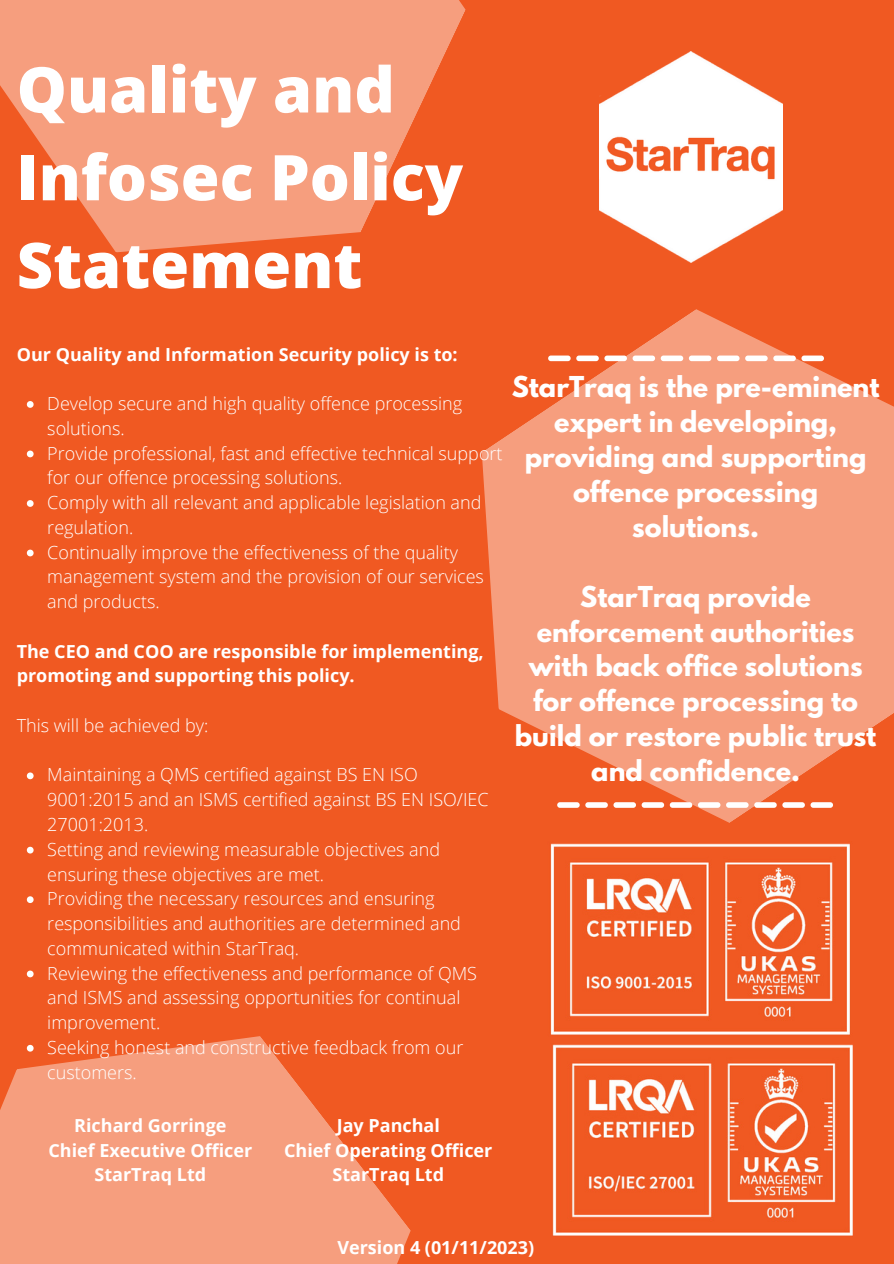
<style>
.page{position:relative;width:894px;height:1264px;background:#fff}
.page>*{position:absolute;margin:0;border:0;box-sizing:border-box;transform-origin:0 0}
.t1{font:800 63px/87.8px "Open Sans";color:#fff}
.t2{font:700 25.5px/34.8px "League Spartan";color:#fff;text-align:center}
.t3{font:300 18px/24.8px "Open Sans";color:#fff}
.t4{font:700 18px/24.8px "Open Sans";color:#fff}
</style>
<div class="page">
<div style="left:0;top:0;width:893px;height:1263px;background:#f05922"></div>
<img style="left:599px;top:51px;width:183px;height:212px">
<svg style="left:27px;top:401px;width:7px;height:7px"></svg>
<svg style="left:27px;top:450px;width:7px;height:7px"></svg>
<svg style="left:27px;top:500px;width:7px;height:7px"></svg>
<svg style="left:27px;top:549px;width:7px;height:7px"></svg>
<svg style="left:27px;top:772px;width:7px;height:7px"></svg>
<svg style="left:27px;top:846px;width:7px;height:7px"></svg>
<svg style="left:27px;top:896px;width:7px;height:7px"></svg>
<svg style="left:27px;top:970px;width:7px;height:7px"></svg>
<svg style="left:0;top:0;width:465px;height:252px;fill:#f69e7e"></svg>
<svg style="left:481px;top:309px;width:412px;height:514px;fill:#f69e7e"></svg>
<svg style="left:0;top:1036px;width:410px;height:227px;fill:#f69e7e"></svg>
<svg style="left:548px;top:355px;width:275px;height:6px"></svg>
<svg style="left:557px;top:802px;width:275px;height:5px"></svg>
<img style="left:552px;top:1044px;width:300px;height:192px">
<img style="left:550px;top:843px;width:300px;height:192px">
<p class="t1" style="left:17px;top:44px;width:448px">Quality and<br>Infosec Policy<br>Statement</p>
<p class="t4" style="left:17px;top:341px;width:442px">Our Quality and Information Security policy is to:</p>
<p class="t3" style="left:47px;top:390px;width:416px">Develop secure and high quality offence processing solutions.</p>
<p class="t3" style="left:47px;top:440px;width:456px">Provide professional, fast and effective technical support for our offence processing solutions.</p>
<p class="t3" style="left:47px;top:489px;width:435px">Comply with all relevant and applicable legislation and regulation.</p>
<p class="t3" style="left:47px;top:539px;width:438px">Continually improve the effectiveness of the quality management system and the provision of our services and products.</p>
<p class="t4" style="left:17px;top:638px;width:468px">The CEO and COO are responsible for implementing, promoting and supporting this policy.</p>
<p class="t3" style="left:17px;top:712px;width:193px">This will be achieved by:</p>
<p class="t3" style="left:47px;top:762px;width:442px">Maintaining a QMS certified against BS EN ISO<br>9001:2015 and an ISMS certified against BS EN ISO/IEC<br>27001:2013.</p>
<p class="t3" style="left:47px;top:836px;width:394px">Setting and reviewing measurable objectives and ensuring these objectives are met.</p>
<p class="t3" style="left:47px;top:885px;width:415px">Providing the necessary resources and ensuring responsibilities and authorities are determined and communicated within StarTraq.</p>
<p class="t3" style="left:47px;top:960px;width:431px">Reviewing the effectiveness and performance of QMS and ISMS and assessing opportunities for continual improvement.</p>
<p class="t3" style="left:47px;top:1034px;width:417px">Seeking honest and constructive feedback from our customers.</p>
<p class="t2" style="left:511px;top:373px;width:369px">StarTraq is the pre-eminent expert in developing, providing and supporting offence processing solutions.</p>
<p class="t2" style="left:514px;top:582px;width:363px">StarTraq provide enforcement authorities with back office solutions for offence processing to build or restore public trust and confidence.</p>
<p class="t4" style="left:74px;top:1112px;width:154px">Richard Gorringe</p>
<p class="t4" style="left:48px;top:1137px;width:205px">Chief Executive Officer</p>
<p class="t4" style="left:94px;top:1161px;width:113px">StarTraq Ltd</p>
<p class="t4" style="left:336px;top:1112px;width:105px">Jay Panchal</p>
<p class="t4" style="left:284px;top:1137px;width:210px">Chief Operating Officer</p>
<p class="t4" style="left:332px;top:1161px;width:113px">StarTraq Ltd</p>
<p class="t4" style="left:337px;top:1234px;width:198px">Version 4 (01/11/2023)</p>
</div>
